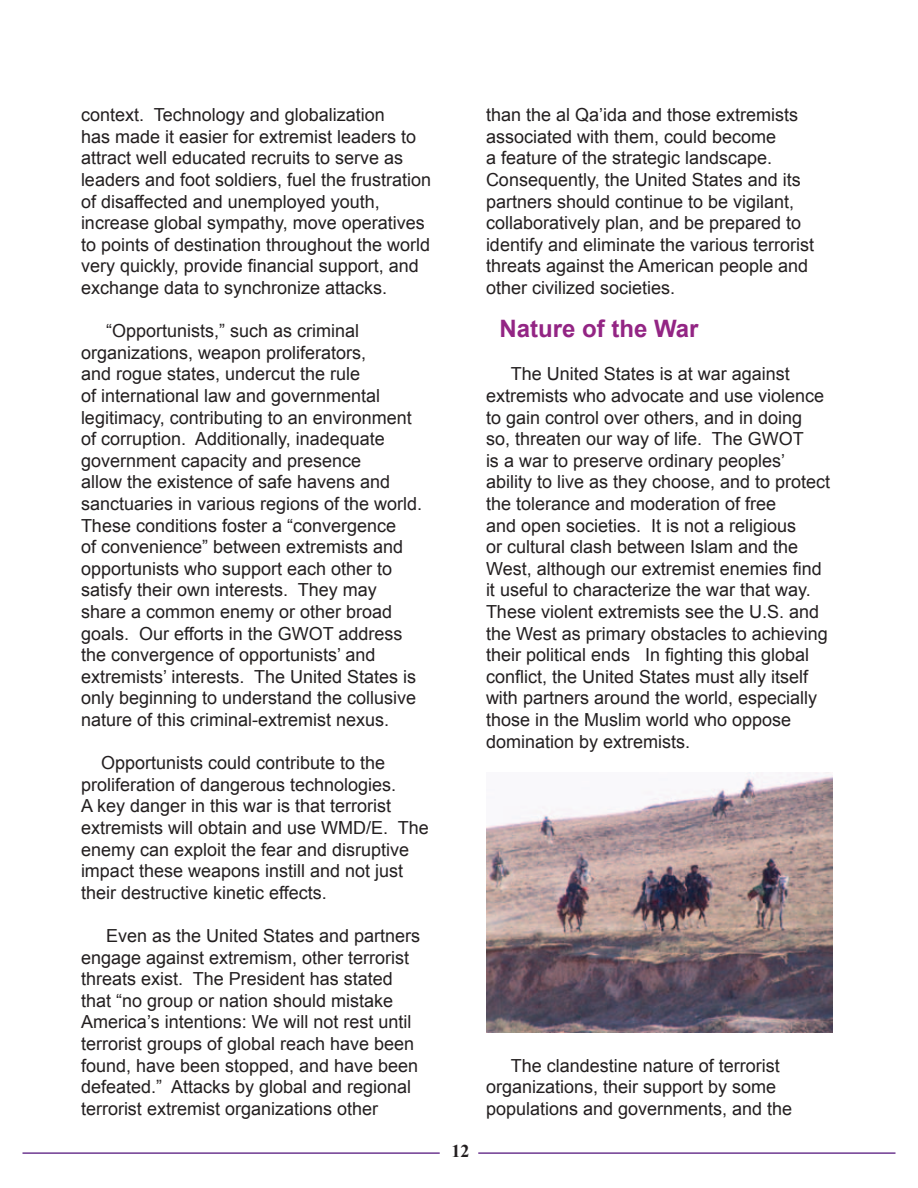
<style>
.page{position:relative;width:918px;height:1188px;background:#fff}
.page>*{position:absolute;margin:0;border:0;box-sizing:border-box;transform-origin:0 0}
.t1{font:700 24px "Arial";color:#932584}
.t2{font:18px/21.6px "Arial";color:#231f20}
.t3{font:700 18px "Times New Roman";color:#231f20}
</style>
<div class="page">
<hr style="left:22px;top:1152px;width:418px;height:2px;background:#6e3a91">
<hr style="left:478px;top:1152px;width:418px;height:2px;background:#6e3a91">
<img style="left:486px;top:772px;width:347px;height:260px">
<p class="t2" style="left:81px;top:104px;width:352px">context. Technology and globalization<br>has made it easier for extremist leaders to attract well educated recruits to serve as leaders and foot soldiers, fuel the frustration of disaffected and unemployed youth, increase global sympathy, move operatives to points of destination throughout the world very quickly, provide financial support, and exchange data to synchronize attacks.</p>
<p class="t2" style="left:81px;top:320px;width:343px;text-indent:25px">“Opportunists,” such as criminal organizations, weapon proliferators,<br>and rogue states, undercut the rule<br>of international law and governmental legitimacy, contributing to an environment of corruption. Additionally, inadequate government capacity and presence<br>allow the existence of safe havens and sanctuaries in various regions of the world.<br>These conditions foster a “convergence<br>of convenience” between extremists and opportunists who support each other to satisfy their own interests. They may share a common enemy or other broad goals. Our efforts in the GWOT address the convergence of opportunists’ and extremists’ interests. The United States is only beginning to understand the collusive nature of this criminal-extremist nexus.</p>
<p class="t2" style="left:81px;top:752px;width:349px;text-indent:20px">Opportunists could contribute to the proliferation of dangerous technologies.<br>A key danger in this war is that terrorist extremists will obtain and use WMD/E. The enemy can exploit the fear and disruptive impact these weapons instill and not just their destructive kinetic effects.</p>
<p class="t2" style="left:81px;top:925px;width:341px;text-indent:25px">Even as the United States and partners engage against extremism, other terrorist threats exist. The President has stated that “no group or nation should mistake America’s intentions: We will not rest until terrorist groups of global reach have been found, have been stopped, and have been defeated.” Attacks by global and regional terrorist extremist organizations other</p>
<p class="t2" style="left:486px;top:104px;width:330px">than the al Qa’ida and those extremists associated with them, could become<br>a feature of the strategic landscape.<br>Consequently, the United States and its partners should continue to be vigilant, collaboratively plan, and be prepared to identify and eliminate the various terrorist threats against the American people and other civilized societies.</p>
<h1 class="t1" style="left:499px;top:313px;width:201px">Nature of the War</h1>
<p class="t2" style="left:486px;top:363px;width:346px;text-indent:25px">The United States is at war against extremists who advocate and use violence to gain control over others, and in doing so, threaten our way of life. The GWOT<br>is a war to preserve ordinary peoples’ ability to live as they choose, and to protect the tolerance and moderation of free<br>and open societies. It is not a religious<br>or cultural clash between Islam and the West, although our extremist enemies find it useful to characterize the war that way.<br>These violent extremists see the U.S. and the West as primary obstacles to achieving their political ends In fighting this global conflict, the United States must ally itself with partners around the world, especially those in the Muslim world who oppose domination by extremists.</p>
<p class="t3" style="left:452px;top:1138px;width:19px">12</p>
<p class="t2" style="left:486px;top:1055px;width:308px;text-indent:25px">The clandestine nature of terrorist organizations, their support by some populations and governments, and the</p>
</div>
